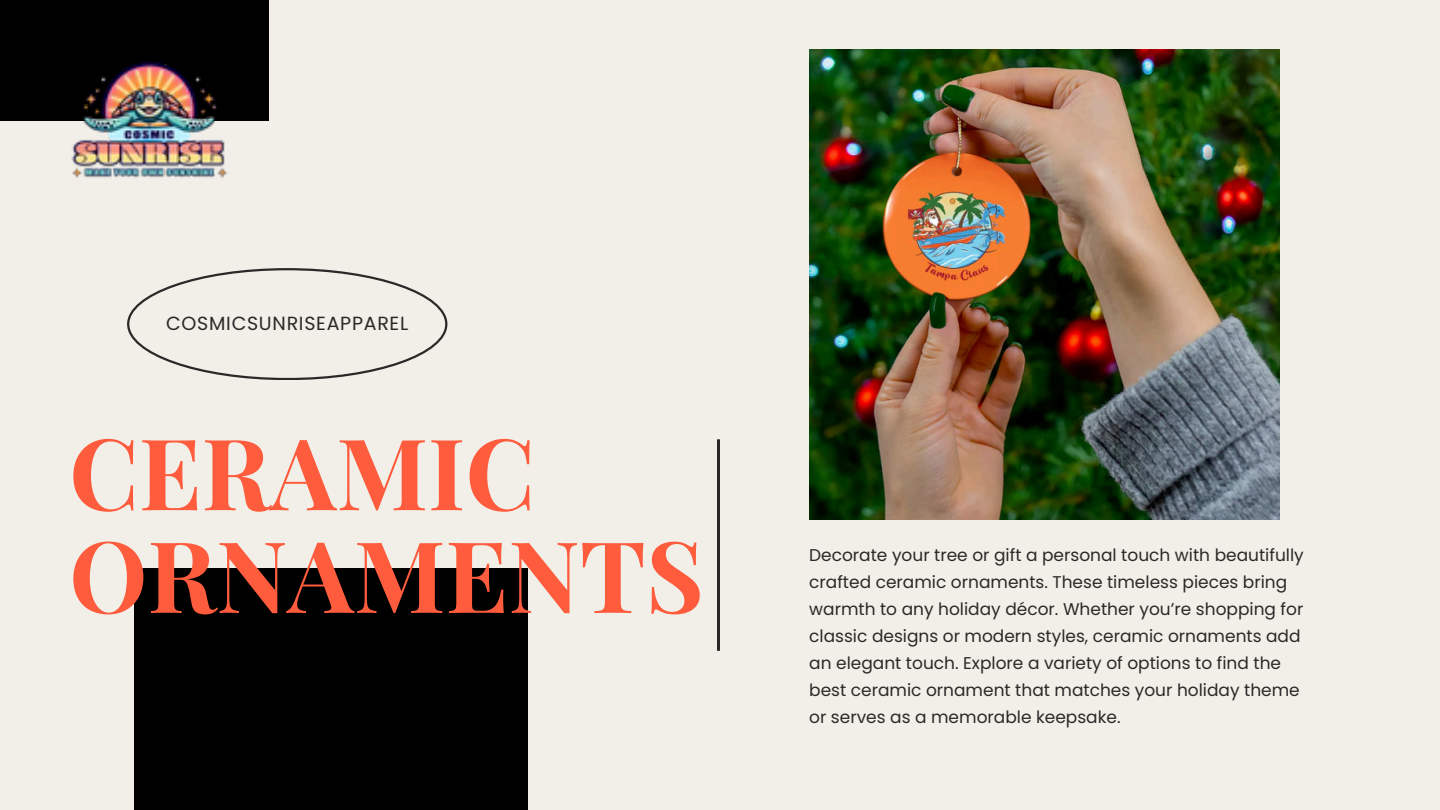
<style>
.page{position:relative;width:1440px;height:810px;background:#f2efe9}
.page>*{position:absolute;margin:0;border:0;box-sizing:border-box;transform-origin:0 0}
.t1{font:700 99px/102.7px "Playfair Display SC";color:#ff5b3d}
.t2{font:19px "Poppins";letter-spacing:.04em;color:#2b2828}
.t3{font:17px/27px "Poppins";color:#2b2828}
</style>
<div class="page">
<div style="left:134px;top:568px;width:393px;height:242px;background:#000"></div>
<div style="left:0;top:0;width:268px;height:121px;background:#000"></div>
<svg style="left:127px;top:268px;width:320px;height:112px"></svg>
<hr style="left:717px;top:439px;width:3px;height:212px;background:#2b2828">
<img style="left:809px;top:49px;width:471px;height:470px">
<img style="left:71px;top:51px;width:198px;height:127px">
<h1 class="t2" style="left:166px;top:310px;width:244px">COSMICSUNRISEAPPAREL</h1>
<p class="t1" style="left:69px;top:418px;width:636px">CERAMIC<br>ORNAMENTS</p>
<h2 class="t3" style="left:809px;top:542px;width:496px">Decorate your tree or gift a personal touch with beautifully crafted ceramic ornaments. These timeless pieces bring warmth to any holiday décor. Whether you’re shopping for classic designs or modern styles, ceramic ornaments add an elegant touch. Explore a variety of options to find the best ceramic ornament that matches your holiday theme or serves as a memorable keepsake.</h2>
</div>
